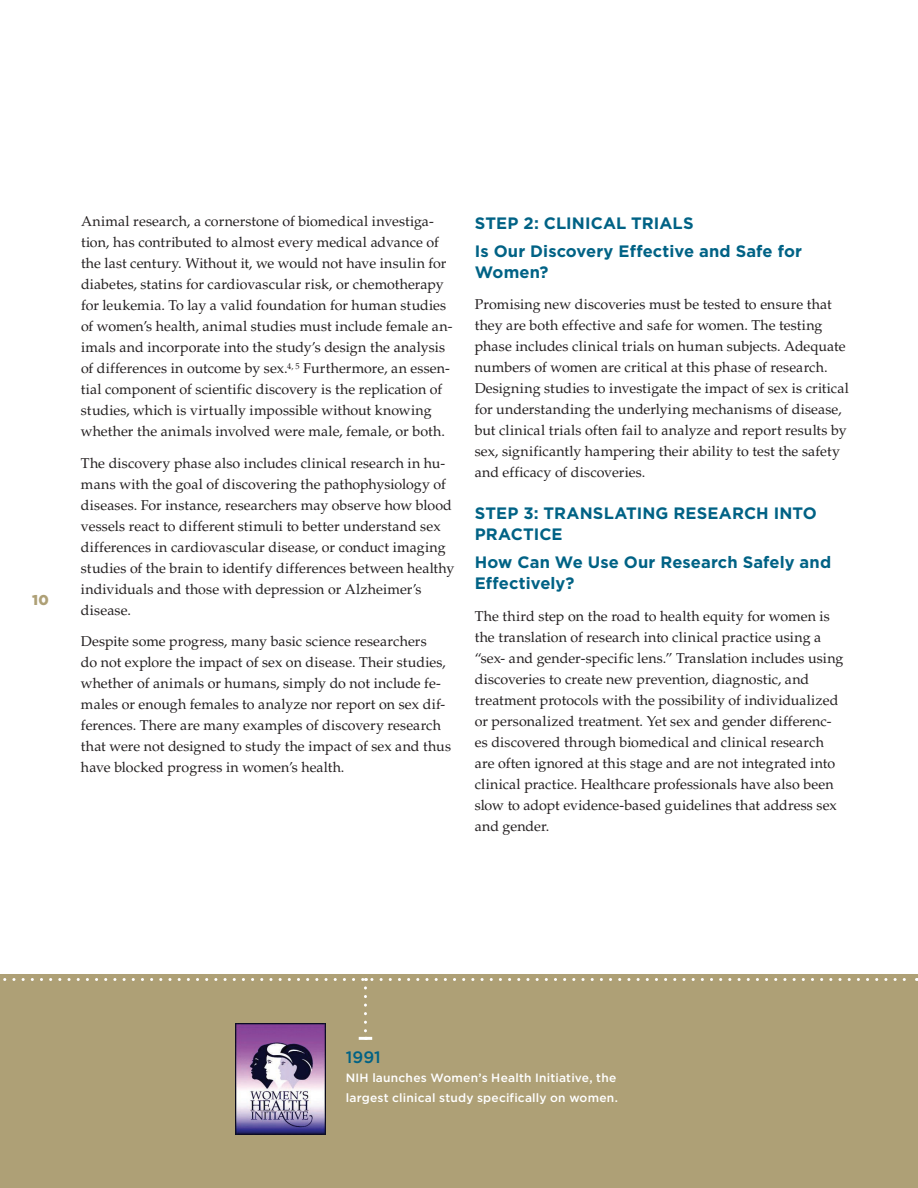
<style>
.page{position:relative;width:918px;height:1188px;background:#fff}
.page>*{position:absolute;margin:0;border:0;box-sizing:border-box;transform-origin:0 0}
.Subhead_C{font:700 16.5px/21px "Gotham";letter-spacing:.005em;color:#006285}
.t1{font:500 16.5px "Gotham";color:#006285}
.t2{font:14.25px/21px "Palatino LT Std";letter-spacing:.005em;color:#231f20}
.t3{font:900 14.25px "Gotham";color:#aea076}
.t4{font:500 12px/19.5px "Gotham";letter-spacing:.015em;color:#fff}
</style>
<div class="page">
<div style="left:0;top:974px;width:918px;height:214px;background:#aea076"></div>
<svg style="left:3px;top:978px;width:914px;height:3px"></svg>
<svg style="left:359px;top:988px;width:13px;height:52px"></svg>
<img style="left:236px;top:1024px;width:90px;height:110px">
<p class="t3" style="left:32px;top:591px;width:18px">10</p>
<p class="t2" style="left:81px;top:211px;width:373px">Animal research, a cornerstone of biomedical investiga&shy;tion, has contributed to almost every medical advance of the last century. Without it, we would not have insulin for diabetes, statins for cardiovascular risk, or chemotherapy for leukemia. To lay a valid foundation for human studies of women’s health, animal studies must include female an&shy;imals and incorporate into the study’s design the analysis of differences in outcome by sex.<sup>4,</sup> <sup>5</sup> Furthermore, an essen&shy;tial component of scientific discovery is the replication of studies, which is virtually impossible without knowing whether the animals involved were male, female, or both.</p>
<p class="t2" style="left:81px;top:453px;width:375px">The discovery phase also includes clinical research in hu&shy;mans with the goal of discovering the pathophysiology of diseases. For instance, researchers may observe how blood vessels react to different stimuli to better understand sex differences in cardiovascular disease, or conduct imaging studies of the brain to identify differences between healthy individuals and those with depression or Alzheimer’s disease.</p>
<p class="t2" style="left:81px;top:631px;width:372px">Despite some progress, many basic science researchers<br>do not explore the impact of sex on disease. Their studies, whether of animals or humans, simply do not include fe&shy;males or enough females to analyze nor report on sex dif&shy;ferences. There are many examples of discovery research that were not designed to study the impact of sex and thus have blocked progress in women’s health.</p>
<p class="Subhead_C" style="left:475px;top:213px;width:220px">STEP 2: CLINICAL TRIALS</p>
<p class="Subhead_C" style="left:475px;top:241px;width:329px">Is Our Discovery Effective and Safe for<br>Women?</p>
<p class="t2" style="left:475px;top:294px;width:376px">Promising new discoveries must be tested to ensure that they are both effective and safe for women. The testing phase includes clinical trials on human subjects. Adequate numbers of women are critical at this phase of research.<br>Designing studies to investigate the impact of sex is critical for understanding the underlying mechanisms of disease, but clinical trials often fail to analyze and report results by sex, significantly hampering their ability to test the safety and efficacy of discoveries.</p>
<p class="Subhead_C" style="left:475px;top:503px;width:344px">STEP 3: TRANSLATING RESEARCH INTO<br>PRACTICE</p>
<p class="Subhead_C" style="left:475px;top:552px;width:358px">How Can We Use Our Research Safely and<br>Effectively?</p>
<p class="t2" style="left:475px;top:606px;width:370px">The third step on the road to health equity for women is the translation of research into clinical practice using a “sex- and gender-specific lens.” Translation includes using discoveries to create new prevention, diagnostic, and treatment protocols with the possibility of individualized or personalized treatment. Yet sex and gender differenc&shy;es discovered through biomedical and clinical research are often ignored at this stage and are not integrated into clinical practice. Healthcare professionals have also been slow to adopt evidence-based guidelines that address sex and gender.</p>
<p class="t1" style="left:346px;top:1046px;width:37px">1991</p>
<p class="t4" style="left:346px;top:1068px;width:274px">NIH launches Women’s Health Initiative, the largest clinical study specifically on women.</p>
</div>
